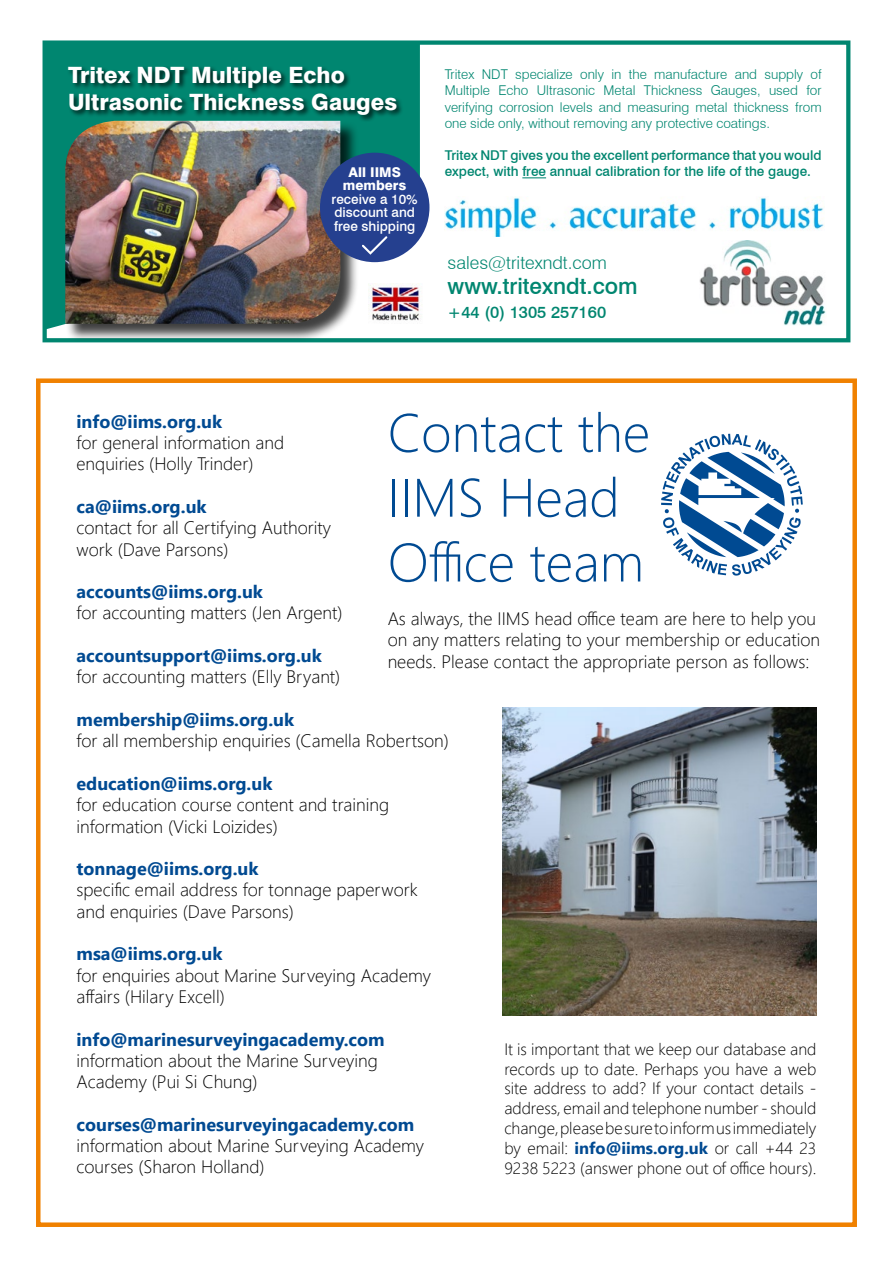
<style>
.page{position:relative;width:893px;height:1263px;background:#fff}
.page>*{position:absolute;margin:0;border:0;box-sizing:border-box;transform-origin:0 0}
.t1{font:300 54px/64.8px "Segoe UI";color:#004a92}
.t2{font:800 22.5px/27px "Swiss 721 BT";color:#fff}
.t3{font:500 22.5px "Swiss 721 BT";color:#008670}
.t4{font:300 18px/21.3px "Segoe UI";color:#000}
.t5{font:700 18px "Segoe UI";color:#004a92}
.t6{font:300 18px "Swiss 721 BT";color:#008670}
.t7{font:300 16.5px/19.8px "Segoe UI";color:#000;text-align:justify}
.t8{font:500 16.5px "Swiss 721 BT";color:#008670}
.t9{font:300 13.5px/16.2px "Swiss 721 BT";color:#008670;text-align:justify}
.t10{font:500 13.5px/16.2px "Swiss 721 BT";color:#008670}
.t11{font:500 13.5px/13.5px "Swiss 721 BT";color:#fff}
.t12{font:800 13.5px/13.5px "Swiss 721 BT";color:#fff;text-align:center}
.s1{font-weight:700;color:#004a92}
</style>
<div class="page">
<div style="left:36px;top:378px;width:821px;height:849px;border:4px solid #f08100"></div>
<img style="left:503px;top:707px;width:313px;height:308px">
<svg style="left:661px;top:434px;width:142px;height:142px"></svg>
<div style="left:43px;top:40px;width:807px;height:302px;border:4px solid #008670"></div>
<svg style="left:46px;top:43px;width:374px;height:286px;background:#219582"></svg>
<img style="left:699px;top:241px;width:127px;height:85px">
<img style="left:444px;top:197px;width:380px;height:40px">
<svg style="left:522px;top:177px;width:24px;height:1px"></svg>
<div style="left:67px;top:66px;width:337px;height:57px;background:#000;opacity:.75"></div>
<div style="left:65px;top:121px;width:293px;height:221px;background:#000;opacity:.75"></div>
<img style="left:65px;top:121px;width:275px;height:203px">
<img style="left:369px;top:283px;width:51px;height:40px">
<div style="left:320px;top:153px;width:109px;height:109px;background:#25408f;border-radius:50%"></div>
<svg style="left:362px;top:236px;width:26px;height:19px"></svg>
<p class="t2" style="left:68px;top:62px;width:331px">Tritex NDT Multiple Echo<br>Ultrasonic Thickness Gauges</p>
<p class="t12" style="left:343px;top:165px;width:65px">All IIMS members</p>
<p class="t11" style="left:332px;top:192px;width:88px">receive a 10% discount and free shipping</p>
<p class="t9" style="left:445px;top:66px;width:378px">Tritex NDT specialize only in the manufacture and supply of Multiple Echo Ultrasonic Metal Thickness Gauges, used for verifying corrosion levels and measuring metal thickness from one side only, without removing any protective coatings.</p>
<p class="t10" style="left:445px;top:147px;width:378px">Tritex NDT gives you the excellent performance that you would expect, with free annual calibration for the life of the gauge.</p>
<p class="t6" style="left:448px;top:252px;width:161px">sales@tritexndt.com</p>
<p class="t3" style="left:448px;top:273px;width:192px">www.tritexndt.com</p>
<p class="t8" style="left:448px;top:303px;width:160px">+44 (0) 1305 257160</p>
<h1 class="t1" style="left:388px;top:395px;width:264px">Contact the<br>IIMS Head<br>Office team</h1>
<p class="t4" style="left:388px;top:606px;width:434px">As always, the IIMS head office team are here to help you on any matters relating to your membership or education needs. Please contact the appropriate person as follows:</p>
<p class="t5" style="left:77px;top:404px;width:147px">info@iims.org.uk</p>
<p class="t4" style="left:77px;top:430px;width:209px">for general information and enquiries (Holly Trinder)</p>
<p class="t5" style="left:77px;top:490px;width:132px">ca@iims.org.uk</p>
<p class="t4" style="left:77px;top:515px;width:256px">contact for all Certifying Authority work (Dave Parsons)</p>
<p class="t5" style="left:77px;top:575px;width:188px">accounts@iims.org.uk</p>
<p class="t4" style="left:77px;top:601px;width:268px">for accounting matters (Jen Argent)</p>
<p class="t5" style="left:77px;top:639px;width:247px">accountsupport@iims.org.uk</p>
<p class="t4" style="left:77px;top:665px;width:265px">for accounting matters (Elly Bryant)</p>
<p class="t5" style="left:77px;top:703px;width:219px">membership@iims.org.uk</p>
<p class="t4" style="left:77px;top:728px;width:374px">for all membership enquiries (Camella Robertson)</p>
<p class="t5" style="left:77px;top:766px;width:197px">education@iims.org.uk</p>
<p class="t4" style="left:77px;top:792px;width:314px">for education course content and training information (Vicki Loizides)</p>
<p class="t5" style="left:77px;top:852px;width:184px">tonnage@iims.org.uk</p>
<p class="t4" style="left:77px;top:878px;width:343px">specific email address for tonnage paperwork and enquiries (Dave Parsons)</p>
<p class="t5" style="left:77px;top:937px;width:147px">msa@iims.org.uk</p>
<p class="t4" style="left:77px;top:963px;width:356px">for enquiries about Marine Surveying Academy affairs (Hilary Excell)</p>
<p class="t5" style="left:77px;top:1022px;width:310px">info@marinesurveyingacademy.com</p>
<p class="t4" style="left:77px;top:1048px;width:303px">information about the Marine Surveying<br>Academy (Pui Si Chung)</p>
<p class="t5" style="left:77px;top:1107px;width:339px">courses@marinesurveyingacademy.com</p>
<p class="t4" style="left:77px;top:1133px;width:349px">information about Marine Surveying Academy courses (Sharon Holland)</p>
<p class="t7" style="left:504px;top:1037px;width:314px">It is important that we keep our database and records up to date. Perhaps you have a web site address to add? If your contact details - address, email and telephone number - should change, please be sure to inform us immediately by email: <span class="s1">info@iims.org.uk</span> or call +44 23<br>9238 5223 (answer phone out of office hours).</p>
</div>
